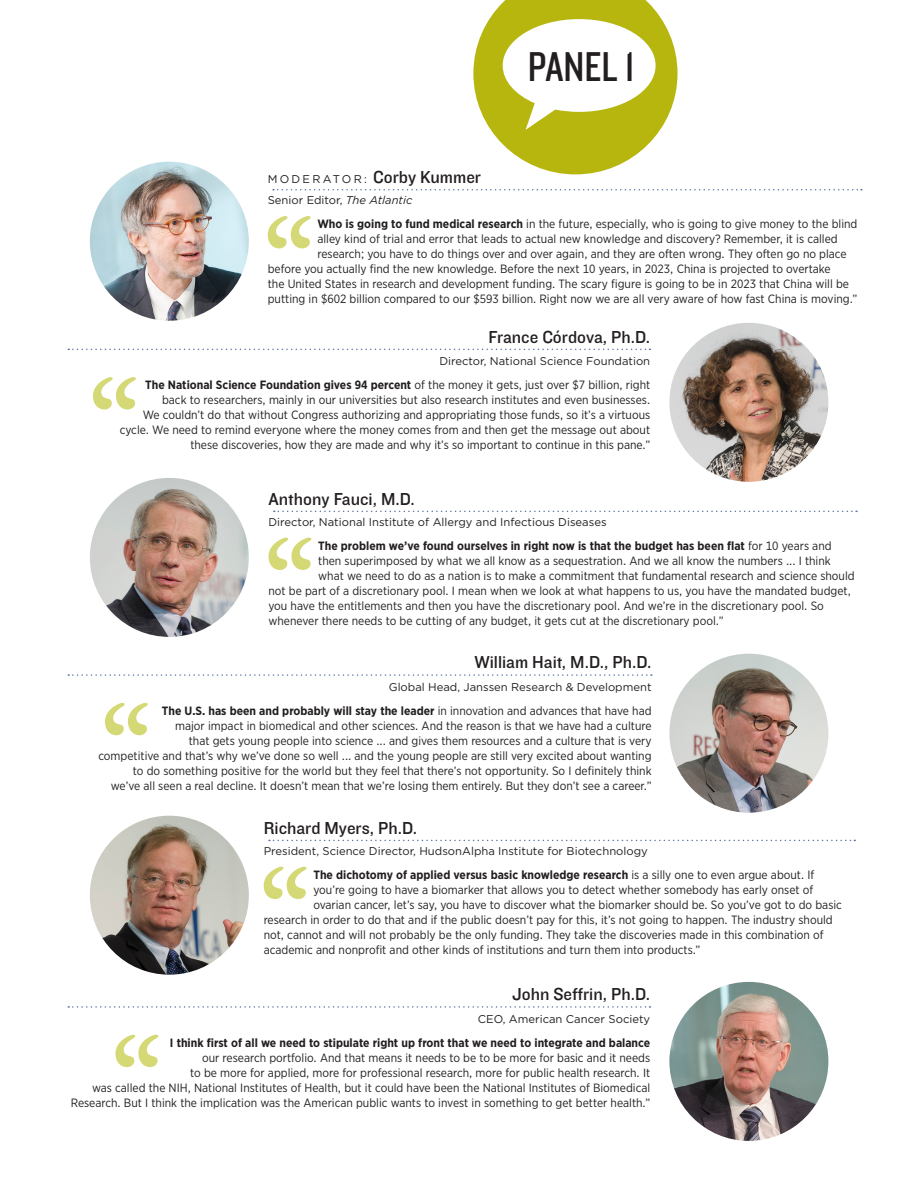
<style>
.page{position:relative;width:918px;height:1188px;background:#fff}
.page>*{position:absolute;margin:0;border:0;box-sizing:border-box;transform-origin:0 0}
.Bio_text_L{font:153px "Garamond Premr Pro";color:#d5d975}
.Bio_text_FR{font:153px "Garamond Premr Pro";color:#d5d975}
.t1{font:43.35px "Knockout Junior Liteweight";color:#231f20}
.Bio_heads_FR{font:18px "Knockout Junior Middleweight";color:#231f20}
.Bios_heads_FL{font:18px "Knockout Junior Middleweight";color:#231f20}
.Bio_text_L-2{font:12px "Gotham Narrow";color:#231f20}
.Bio_text_FR-2{font:12px/15px "Gotham Narrow";color:#231f20;text-align:right}
.Bio_text_L-3{font:700 12px "Gotham Narrow";color:#231f20}
.Title_FL{font:11.25px "Gotham";color:#231f20}
.Title_FR{font:11.25px "Gotham";color:#231f20}
.s1{font-family:"Gotham";font-size:11.25px}
.s2{font-style:italic}
.s3{font-weight:700}
.s4{font-weight:400}
</style>
<div class="page">
<img style="left:669px;top:982px;width:159px;height:159px;border-radius:80px">
<svg style="left:473px;top:0;width:205px;height:174px"></svg>
<svg style="left:273px;top:189px;width:589px;height:1px"></svg>
<svg style="left:68px;top:349px;width:583px;height:1px"></svg>
<svg style="left:274px;top:511px;width:583px;height:1px"></svg>
<svg style="left:68px;top:674px;width:584px;height:2px"></svg>
<svg style="left:269px;top:840px;width:586px;height:1px"></svg>
<svg style="left:68px;top:1006px;width:583px;height:2px"></svg>
<img style="left:90px;top:162px;width:159px;height:159px;border-radius:80px">
<img style="left:669px;top:323px;width:159px;height:159px;border-radius:80px">
<img style="left:90px;top:478px;width:159px;height:159px;border-radius:80px">
<img style="left:669px;top:654px;width:159px;height:159px;border-radius:80px">
<img style="left:90px;top:816px;width:159px;height:159px;border-radius:80px">
<p class="t1" style="left:528px;top:44px;width:108px">PANEL 1</p>
<p class="Bios_heads_FL" style="left:268px;top:167px;width:215px"><span class="s1">MODERATOR:</span> Corby Kummer</p>
<p class="Title_FL" style="left:268px;top:193px;width:146px">Senior Editor, <span class="s2">The Atlantic</span></p>
<p class="Bio_text_L" style="left:261px;top:181px;width:58px">“</p>
<p class="Bio_text_L-2" style="left:317px;top:216px;width:541px"><span class="s3">Who is going to fund medical research</span> in the future, especially, who is going to give money to the blind</p>
<p class="Bio_text_L-2" style="left:317px;top:231px;width:522px">alley kind of trial and error that leads to actual new knowledge and discovery? Remember, it is called</p>
<p class="Bio_text_L-2" style="left:317px;top:246px;width:531px">research; you have to do things over and over again, and they are often wrong. They often go no place</p>
<p class="Bio_text_L-2" style="left:268px;top:261px;width:564px">before you actually find the new knowledge. Before the next 10 years, in 2023, China is projected to overtake</p>
<p class="Bio_text_L-2" style="left:268px;top:276px;width:583px">the United States in research and development funding. The scary figure is going to be in 2023 that China will be</p>
<p class="Bio_text_L-2" style="left:268px;top:291px;width:591px">putting in $602 billion compared to our $593 billion. Right now we are all very aware of how fast China is moving.”</p>
<p class="Bio_heads_FR" style="left:489px;top:327px;width:163px">France Córdova, Ph.D.</p>
<p class="Title_FR" style="left:439px;top:354px;width:212px">Director, National Science Foundation</p>
<p class="Bio_text_FR" style="left:86px;top:342px;width:58px">“</p>
<p class="Bio_text_FR-2" style="left:120px;top:377px;width:532px"><span class="s3">The National Science Foundation gives 94 percent</span> of the money it gets, just over $7 billion, right back to researchers, mainly in our universities but also research institutes and even businesses.<br>We couldn’t do that without Congress authorizing and appropriating those funds, so it’s a virtuous cycle. We need to remind everyone where the money comes from and then get the message out about these discoveries, how they are made and why it’s so important to continue in this pane.”</p>
<p class="Bios_heads_FL" style="left:268px;top:489px;width:148px">Anthony Fauci, M.D.</p>
<p class="Title_FL" style="left:268px;top:514px;width:340px">Director, National Institute of Allergy and Infectious Diseases</p>
<p class="Bio_text_L" style="left:262px;top:502px;width:58px">“</p>
<p class="Bio_text_L-3" style="left:318px;top:538px;width:515px">The problem we’ve found ourselves in right now is that the budget has been flat <span class="s4">for 10 years and</span></p>
<p class="Bio_text_L-2" style="left:318px;top:553px;width:514px">then superimposed by what we all know as a sequestration. And we all know the numbers ... I think</p>
<p class="Bio_text_L-2" style="left:318px;top:568px;width:538px">what we need to do as a nation is to make a commitment that fundamental research and science should</p>
<p class="Bio_text_L-2" style="left:268px;top:583px;width:584px">not be part of a discretionary pool. I mean when we look at what happens to us, you have the mandated budget,</p>
<p class="Bio_text_L-2" style="left:268px;top:598px;width:557px">you have the entitlements and then you have the discretionary pool. And we’re in the discretionary pool. So</p>
<p class="Bio_text_L-2" style="left:268px;top:613px;width:457px">whenever there needs to be cutting of any budget, it gets cut at the discretionary pool.”</p>
<p class="Bio_heads_FR" style="left:474px;top:653px;width:179px">William Hait, M.D., Ph.D.</p>
<p class="Title_FR" style="left:389px;top:680px;width:264px">Global Head, Janssen Research &amp; Development</p>
<p class="Bio_text_FR" style="left:98px;top:667px;width:58px">“</p>
<p class="Bio_text_FR-2" style="left:98px;top:703px;width:555px"><span class="s3">The U.S. has been and probably will stay the leader</span> in innovation and advances that have had<br>major impact in biomedical and other sciences. And the reason is that we have had a culture<br>that gets young people into science ... and gives them resources and a culture that is very<br>competitive and that’s why we’ve done so well ... and the young people are still very excited about wanting to do something positive for the world but they feel that there’s not opportunity. So I definitely think<br>we’ve all seen a real decline. It doesn’t mean that we’re losing them entirely. But they don’t see a career.”</p>
<p class="Bios_heads_FL" style="left:264px;top:818px;width:155px">Richard Myers, Ph.D.</p>
<p class="Title_FL" style="left:264px;top:843px;width:386px">President, Science Director, HudsonAlpha Institute for Biotechnology</p>
<p class="Bio_text_L" style="left:257px;top:831px;width:58px">“</p>
<p class="Bio_text_L-3" style="left:313px;top:867px;width:502px">The dichotomy of applied versus basic knowledge research <span class="s4">is a silly one to even argue about. If</span></p>
<p class="Bio_text_L-2" style="left:313px;top:882px;width:501px">you’re going to have a biomarker that allows you to detect whether somebody has early onset of</p>
<p class="Bio_text_L-2" style="left:313px;top:897px;width:530px">ovarian cancer, let’s say, you have to discover what the biomarker should be. So you’ve got to do basic</p>
<p class="Bio_text_L-2" style="left:264px;top:912px;width:571px">research in order to do that and if the public doesn’t pay for this, it’s not going to happen. The industry should</p>
<p class="Bio_text_L-2" style="left:264px;top:927px;width:561px">not, cannot and will not probably be the only funding. They take the discoveries made in this combination of</p>
<p class="Bio_text_L-2" style="left:264px;top:942px;width:438px">academic and nonprofit and other kinds of institutions and turn them into products.”</p>
<p class="Bio_heads_FR" style="left:512px;top:985px;width:140px">John Seffrin, Ph.D.</p>
<p class="Title_FR" style="left:478px;top:1012px;width:174px">CEO, American Cancer Society</p>
<p class="Bio_text_FR" style="left:109px;top:999px;width:58px">“</p>
<p class="Bio_text_FR-2" style="left:71px;top:1035px;width:581px"><span class="s3">I think first of all we need to stipulate right up front that we need to integrate and balance<br></span>our research portfolio. And that means it needs to be to be more for basic and it needs<br>to be more for applied, more for professional research, more for public health research. It<br>was called the NIH, National Institutes of Health, but it could have been the National Institutes of Biomedical Research. But I think the implication was the American public wants to invest in something to get better health.”</p>
</div>
